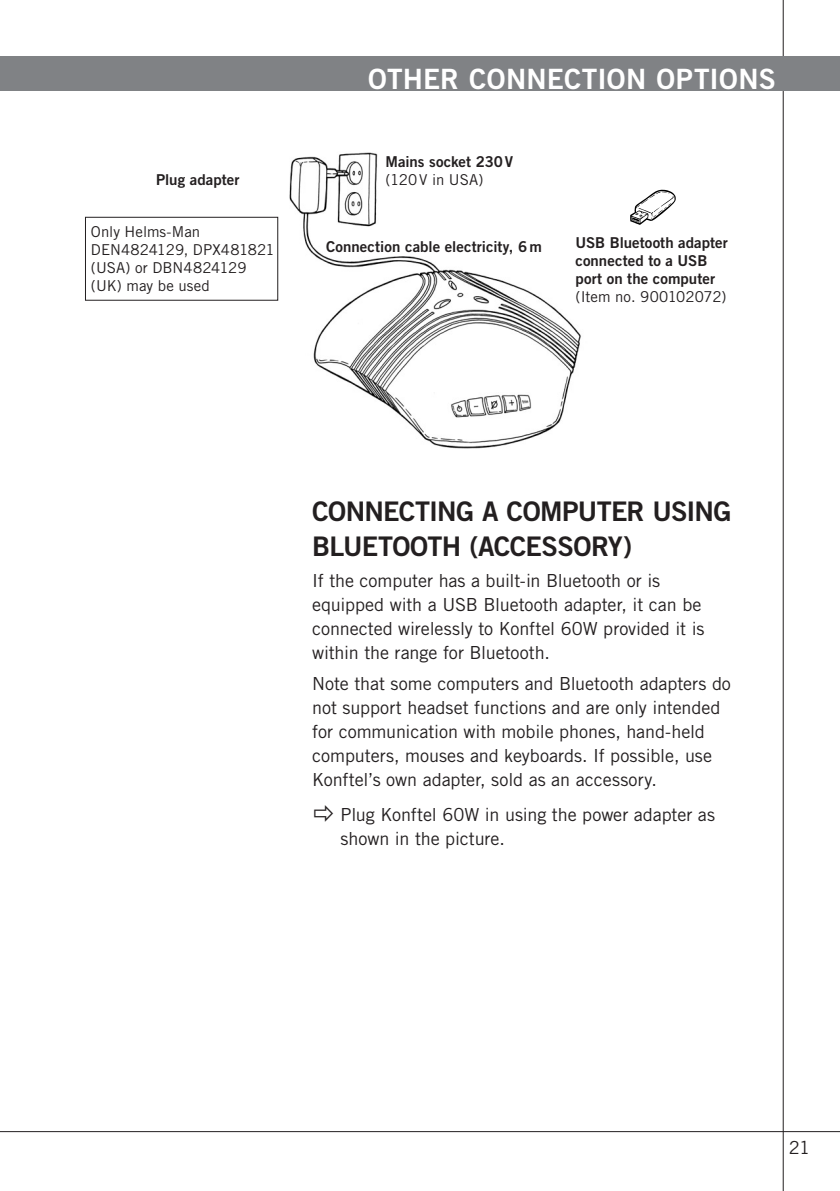
<style>
.page{position:relative;width:840px;height:1191px;background:#fff}
.page>*{position:absolute;margin:0;border:0;box-sizing:border-box;transform-origin:0 0}
.t1{font:28px "Trade Gothic Bold Two";letter-spacing:.01em;color:#fff}
.t2{font:27px/35px "Trade Gothic Bold Two";letter-spacing:-.025em;color:#231f20}
.t3{font:18px/24px "Trade Gothic";letter-spacing:-.005em;color:#231f20}
.t4{font:15px/18px "Trade Gothic Bold Two";letter-spacing:.005em;color:#231f20}
.t5{font:15px/18px "Trade Gothic";color:#231f20}
</style>
<div class="page">
<hr style="left:782px;top:0;width:1px;height:1191px;background:#231f20">
<hr style="left:0;top:1131px;width:839px;height:1px;background:#231f20">
<div style="left:0;top:57px;width:839px;height:34px;background:#808285"></div>
<img style="left:289px;top:152px;width:292px;height:297px">
<div style="left:85px;top:217px;width:193px;height:83px;border:1px solid #231f20"></div>
<svg style="left:630px;top:190px;width:45px;height:35px"></svg>
<p class="t4" style="left:156px;top:171px;width:85px">Plug adapter</p>
<p class="t5" style="left:91px;top:222px;width:185px">Only Helms-Man<br>DEN4824129, DPX481821 (USA) or DBN4824129 (UK) may be used</p>
<h1 class="t1" style="left:368px;top:62px;width:409px">OTHER CONNECTION OPTIONS</h1>
<p class="t4" style="left:385px;top:152px;width:129px">Mains socket 230V</p>
<p class="t5" style="left:385px;top:170px;width:99px">(120V in USA)</p>
<p class="t4" style="left:326px;top:237px;width:217px">Connection cable electricity, 6m</p>
<p class="t4" style="left:575px;top:233px;width:154px">USB Bluetooth adapter connected to a USB port on the computer</p>
<p class="t5" style="left:575px;top:287px;width:152px">(Item no. 900102072)</p>
<h2 class="t2" style="left:312px;top:493px;width:420px">CONNECTING A COMPUTER USING<br>BLUETOOTH (ACCESSORY)</h2>
<p class="t3" style="left:312px;top:568px;width:394px">If the computer has a built-in Bluetooth or is equipped with a USB Bluetooth adapter, it can be connected wirelessly to Konftel 60W provided it is within the range for Bluetooth.</p>
<p class="t3" style="left:312px;top:671px;width:420px">Note that some computers and Bluetooth adapters do not support headset functions and are only intended for communication with mobile phones, hand-held computers, mouses and keyboards. If possible, use Konftel’s own adapter, sold as an accessory.</p>
<p class="t3" style="left:340px;top:802px;width:376px">Plug Konftel 60W in using the power adapter as shown in the picture.</p>
<p class="t3" style="left:788px;top:1135px;width:23px">21</p>
</div>
